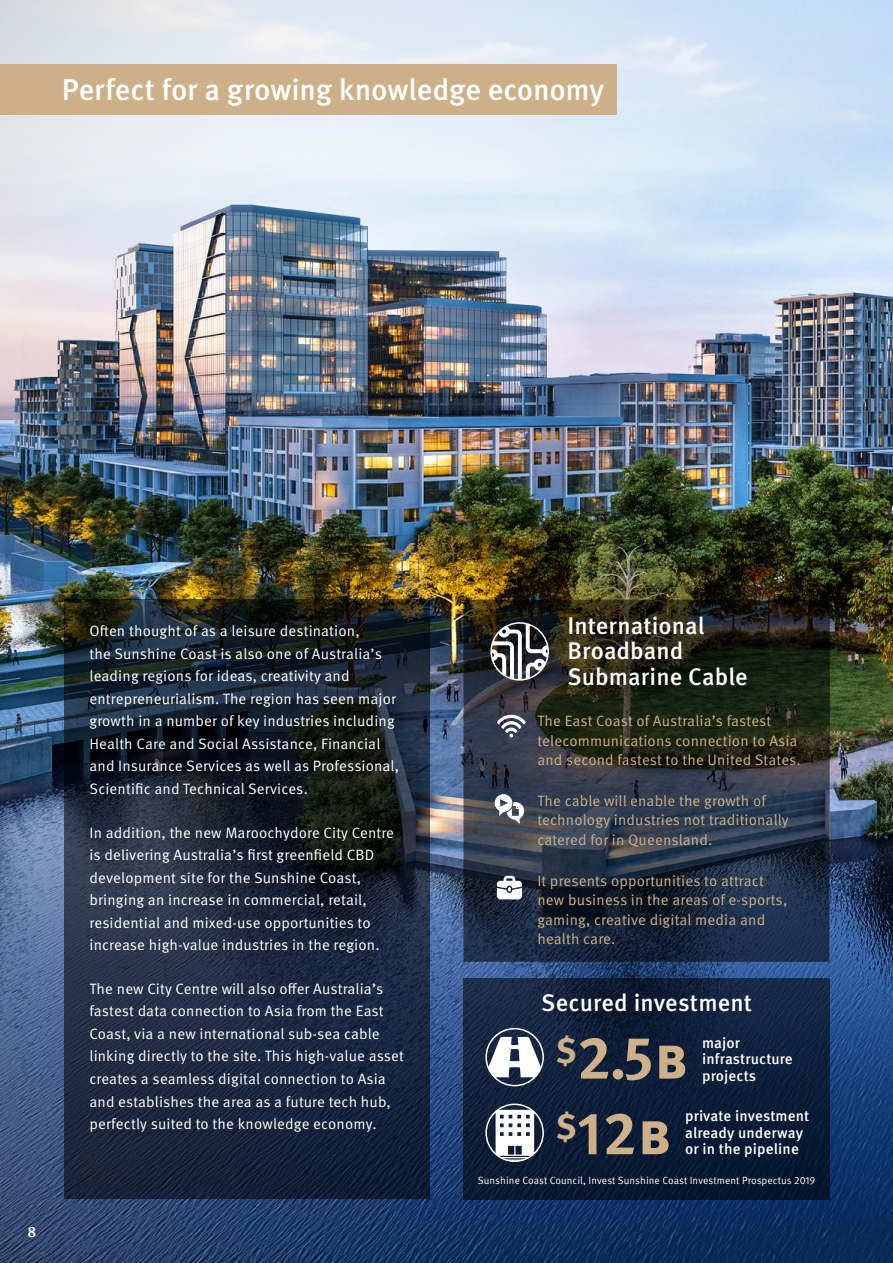
<style>
.page{position:relative;width:893px;height:1263px;background:#fff}
.page>*{position:absolute;margin:0;border:0;box-sizing:border-box;transform-origin:0 0}
.t1{font:700 60px "Meta Pro";color:#ceb088}
.Callout_on_gold{font:500 30px "Meta Pro";letter-spacing:-.01em;color:#fff}
.Body{font:500 24px/25.5px "Meta Pro";color:#fff}
.Body-2{font:15px/22.5px "Meta Pro Norm";letter-spacing:.01em;color:#fff}
.Body-3{font:15px/19.5px "Meta Pro Norm";letter-spacing:.01em;color:#ceb088}
.t2{font:500 15px/16.5px "Meta Pro";letter-spacing:.01em;color:#fff}
.Body-4{font:10.5px "Meta Pro Norm";letter-spacing:.005em;color:#fff}
</style>
<div class="page">
<img style="left:0;top:0;width:893px;height:1263px">
<div style="left:0;top:64px;width:617px;height:50px;background:#ceb088"></div>
<svg style="left:64px;top:600px;width:366px;height:599px;background:#1a2535"></svg>
<svg style="left:463px;top:600px;width:367px;height:362px;background:#242d32"></svg>
<svg style="left:491px;top:623px;width:57px;height:57px"></svg>
<div style="left:490px;top:622px;width:59px;height:59px;border:2px solid #fff;border-radius:50%"></div>
<svg style="left:497px;top:715px;width:29px;height:23px"></svg>
<svg style="left:497px;top:876px;width:25px;height:23px"></svg>
<svg style="left:495px;top:794px;width:29px;height:30px"></svg>
<svg style="left:463px;top:978px;width:367px;height:221px;background:#0d1f38"></svg>
<svg style="left:486px;top:1037px;width:57px;height:40px"></svg>
<div style="left:485px;top:1028px;width:59px;height:58px;border:2px solid #fff;border-radius:50%"></div>
<svg style="left:496px;top:1110px;width:38px;height:46px"></svg>
<hr style="left:492px;top:1157px;width:46px;height:1px;background:#fff">
<hr style="left:489px;top:1159px;width:51px;height:2px;background:#fff">
<div style="left:485px;top:1103px;width:59px;height:59px;border:2px solid #fff;border-radius:50%"></div>
<hr style="left:892px;top:64px;width:1px;height:50px;background:#ceb088">
<p class="Callout_on_gold" style="left:62px;top:67px;width:544px">Perfect for a growing knowledge economy</p>
<p class="t2" style="left:28px;top:1222px;width:10px">8</p>
<p class="Body-2" style="left:90px;top:619px;width:311px">Often thought of as a leisure destination,<br>the Sunshine Coast is also one of Australia’s leading regions for ideas, creativity and entrepreneurialism. The region has seen major growth in a number of key industries including Health Care and Social Assistance, Financial and Insurance Services as well as Professional, Scientific and Technical Services.</p>
<p class="Body-2" style="left:90px;top:820px;width:306px">In addition, the new Maroochydore City Centre is delivering Australia’s first greenfield CBD development site for the Sunshine Coast, bringing an increase in commercial, retail, residential and mixed-use opportunities to increase high-value industries in the region.</p>
<p class="Body-2" style="left:90px;top:976px;width:316px">The new City Centre will also offer Australia’s fastest data connection to Asia from the East Coast, via a new international sub-sea cable linking directly to the site. This high-value asset creates a seamless digital connection to Asia and establishes the area as a future tech hub, perfectly suited to the knowledge economy.</p>
<p class="Body" style="left:567px;top:611px;width:182px">International<br>Broadband<br>Submarine Cable</p>
<p class="Body-3" style="left:537px;top:710px;width:265px">The East Coast of Australia’s fastest telecommunications connection to Asia and second fastest to the United States.</p>
<p class="Body-3" style="left:537px;top:790px;width:253px">The cable will enable the growth of technology industries not traditionally catered for in Queensland.</p>
<p class="Body-3" style="left:537px;top:870px;width:251px">It presents opportunities to attract new business in the areas of e-sports, gaming, creative digital media and health care.</p>
<p class="Body" style="left:541px;top:988px;width:212px">Secured investment</p>
<p class="t2" style="left:702px;top:1033px;width:92px">major infrastructure projects</p>
<p class="t1" style="left:556px;top:1011px;width:133px"><sup>$</sup>2.5b</p>
<p class="t2" style="left:685px;top:1107px;width:126px">private investment already underway or in the pipeline</p>
<p class="t1" style="left:556px;top:1086px;width:117px"><sup>$</sup>12b</p>
<p class="Body-4" style="left:478px;top:1172px;width:339px">Sunshine Coast Council, Invest Sunshine Coast Investment Prospectus 2019</p>
</div>
